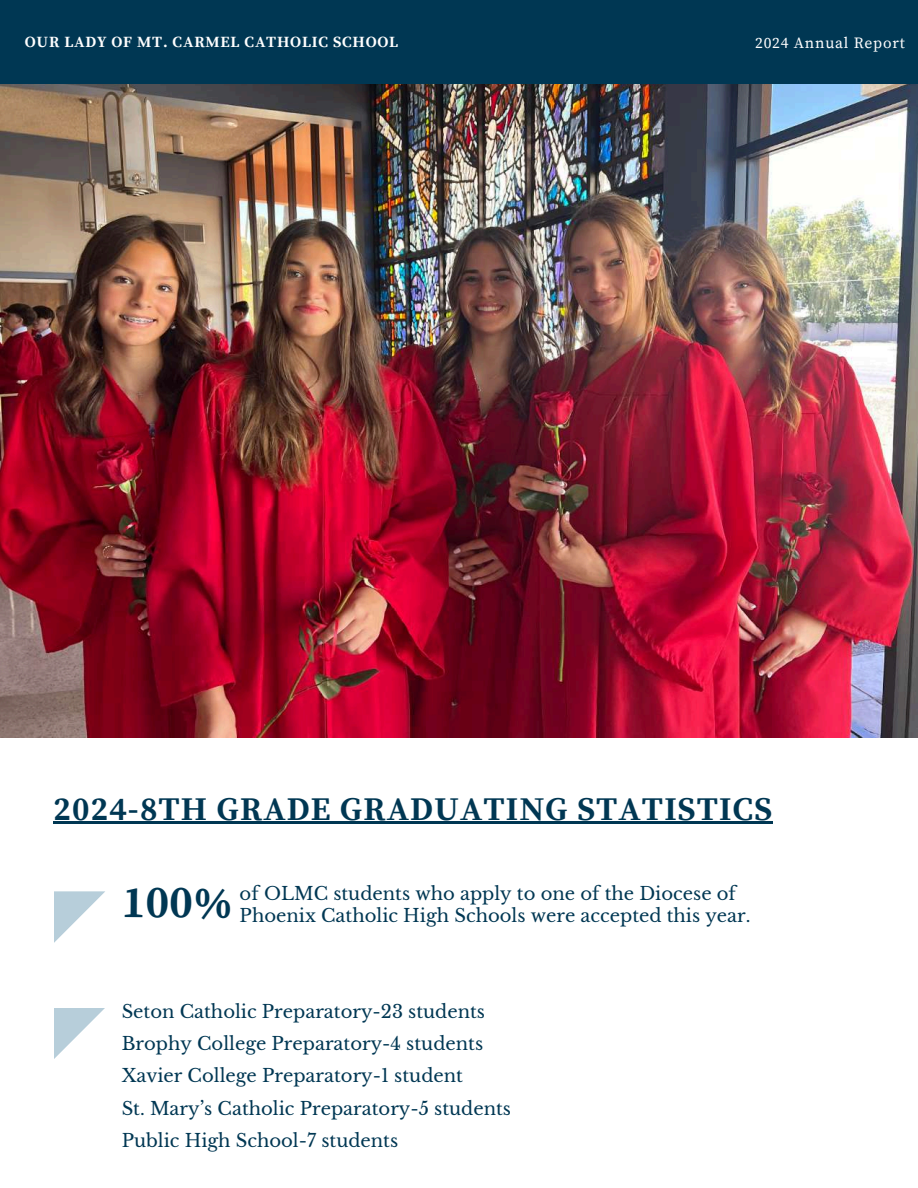
<style>
.page{position:relative;width:918px;height:1188px;background:#fff}
.page>*{position:absolute;margin:0;border:0;box-sizing:border-box;transform-origin:0 0}
.t1{font:700 45px "Source Serif Pro";color:#003753}
.t2{font:700 33px "Source Serif Pro";letter-spacing:.035em;color:#003753}
.t3{font:18px/32.5px "Libre Baskerville";color:#003753}
.t4{font:700 15.6px "Source Serif Pro";letter-spacing:.05em;color:#fff}
.t5{font:15.6px "Source Serif Pro";letter-spacing:.05em;color:#fff}
</style>
<div class="page">
<img style="left:0;top:84px;width:918px;height:653px">
<svg style="left:54px;top:1008px;width:51px;height:51px"></svg>
<svg style="left:54px;top:891px;width:51px;height:52px"></svg>
<hr style="left:54px;top:822px;width:719px;height:2px;background:#003753">
<div style="left:0;top:0;width:918px;height:84px;background:#003753"></div>
<p class="t4" style="left:25px;top:33px;width:375px">OUR LADY OF MT. CARMEL CATHOLIC SCHOOL</p>
<p class="t5" style="left:755px;top:34px;width:151px">2024 Annual Report</p>
<h2 class="t2" style="left:54px;top:789px;width:720px">2024-8TH GRADE GRADUATING STATISTICS</h2>
<h1 class="t1" style="left:122px;top:876px;width:113px">100%</h1>
<p class="t3" style="left:240px;top:882px;width:512px;line-height:22.5px">of OLMC students who apply to one of the Diocese of<br>Phoenix Catholic High Schools were accepted this year.</p>
<p class="t3" style="left:122px;top:996px;width:365px">Seton Catholic Preparatory-23 students</p>
<p class="t3" style="left:122px;top:1027px;width:391px">Brophy College Preparatory-4 students Xavier College Preparatory-1 student<br>St. Mary’s Catholic Preparatory-5 students Public High School-7 students</p>
</div>
